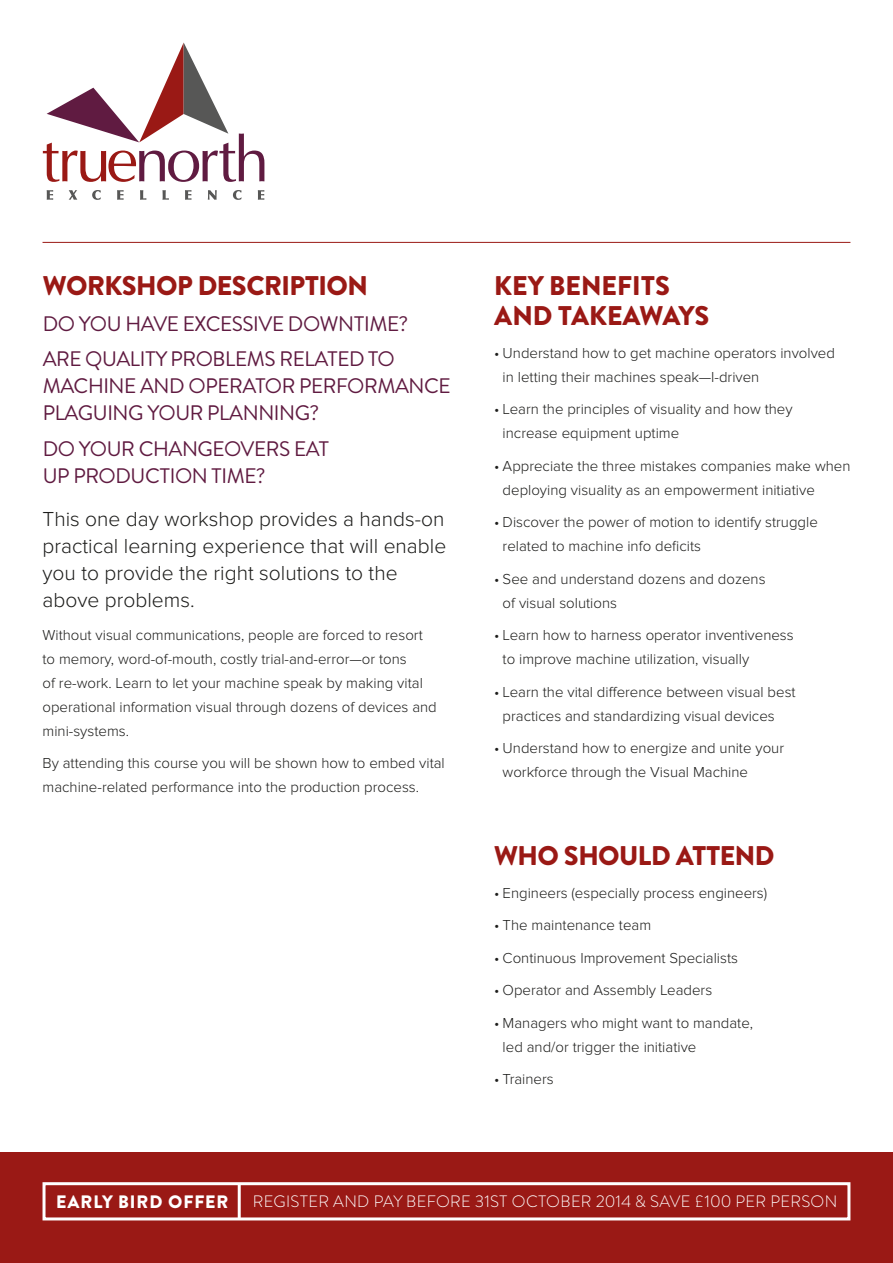
<style>
.page{position:relative;width:893px;height:1263px;background:#fff}
.page>*{position:absolute;margin:0;border:0;box-sizing:border-box;transform-origin:0 0}
.t1{font:900 27px "Brandon Text";letter-spacing:-.02em;color:#9a1915}
.t2{font:900 27px/30px "Brandon Text";color:#9a1915}
.t3{font:21px/27px "Brandon Text";letter-spacing:-.02em;color:#601b41}
.t4{font:300 21px/27px "Proxima Nova";color:#1d1d1b}
.t5{font:900 18px "Brandon Text";letter-spacing:.05em;color:#fff}
.t6{font:300 16.5px "Brandon Text";letter-spacing:.02em;color:#fff}
.t7{font:300 15px/24px "Proxima Nova";color:#1d1d1b}
</style>
<div class="page">
<div style="left:0;top:1152px;width:893px;height:111px;background:#9a1915"></div>
<div style="left:43px;top:1182px;width:807px;height:38px;border:3px solid #fff"></div>
<hr style="left:238px;top:1183px;width:3px;height:36px;background:#fff">
<svg style="left:47px;top:190px;width:6px;height:10px"></svg>
<svg style="left:69px;top:190px;width:8px;height:10px"></svg>
<svg style="left:92px;top:190px;width:9px;height:10px"></svg>
<svg style="left:117px;top:190px;width:7px;height:10px"></svg>
<svg style="left:140px;top:190px;width:6px;height:10px"></svg>
<svg style="left:162px;top:190px;width:7px;height:10px"></svg>
<svg style="left:185px;top:190px;width:7px;height:10px"></svg>
<svg style="left:208px;top:190px;width:9px;height:10px"></svg>
<svg style="left:233px;top:190px;width:9px;height:10px"></svg>
<svg style="left:258px;top:190px;width:6px;height:10px"></svg>
<svg style="left:43px;top:43px;width:221px;height:139px"></svg>
<hr style="left:43px;top:242px;width:807px;height:1px;background:#9a1915">
<h1 class="t1" style="left:43px;top:267px;width:327px">WORKSHOP DESCRIPTION</h1>
<h2 class="t3" style="left:43px;top:305px;width:367px;line-height:35.5px">DO YOU HAVE EXCESSIVE DOWNTIME?<br>ARE QUALITY PROBLEMS RELATED TO</h2>
<h2 class="t3" style="left:43px;top:372px;width:409px">MACHINE AND OPERATOR PERFORMANCE<br>PLAGUING YOUR PLANNING?</h2>
<h2 class="t3" style="left:43px;top:434px;width:288px">DO YOUR CHANGEOVERS EAT<br>UP PRODUCTION TIME?</h2>
<h2 class="t4" style="left:43px;top:506px;width:405px">This one day workshop provides a hands-on practical learning experience that will enable you to provide the right solutions to the above problems.</h2>
<p class="t7" style="left:43px;top:623px;width:396px">Without visual communications, people are forced to resort to memory, word-of-mouth, costly trial-and-error—or tons<br>of re-work. Learn to let your machine speak by making vital operational information visual through dozens of devices and mini-systems.</p>
<p class="t7" style="left:43px;top:752px;width:404px">By attending this course you will be shown how to embed vital machine-related performance into the production process.</p>
<h1 class="t2" style="left:494px;top:270px;width:217px">KEY BENEFITS<br>AND TAKEAWAYS</h1>
<p class="t7" style="left:503px;top:341px;width:334px;text-indent:-9px">• Understand how to get machine operators involved in letting their machines speak—I-driven</p>
<p class="t7" style="left:503px;top:397px;width:291px;text-indent:-9px">• Learn the principles of visuality and how they increase equipment uptime</p>
<p class="t7" style="left:503px;top:454px;width:349px;text-indent:-9px">• Appreciate the three mistakes companies make when deploying visuality as an empowerment initiative</p>
<p class="t7" style="left:503px;top:510px;width:317px;text-indent:-9px">• Discover the power of motion to identify struggle related to machine info deficits</p>
<p class="t7" style="left:503px;top:567px;width:264px;text-indent:-9px">• See and understand dozens and dozens of visual solutions</p>
<p class="t7" style="left:503px;top:623px;width:293px;text-indent:-9px">• Learn how to harness operator inventiveness to improve machine utilization, visually</p>
<p class="t7" style="left:503px;top:680px;width:295px;text-indent:-9px">• Learn the vital difference between visual best practices and standardizing visual devices</p>
<p class="t7" style="left:503px;top:737px;width:283px;text-indent:-9px">• Understand how to energize and unite your workforce through the Visual Machine</p>
<h1 class="t1" style="left:494px;top:837px;width:282px">WHO SHOULD ATTEND</h1>
<p class="t7" style="left:494px;top:881px;width:275px">• Engineers (especially process engineers)</p>
<p class="t7" style="left:494px;top:913px;width:159px">• The maintenance team</p>
<p class="t7" style="left:494px;top:946px;width:245px">• Continuous Improvement Specialists</p>
<p class="t7" style="left:494px;top:978px;width:220px">• Operator and Assembly Leaders</p>
<p class="t7" style="left:503px;top:1011px;width:252px;text-indent:-9px">• Managers who might want to mandate, led and/or trigger the initiative</p>
<p class="t7" style="left:494px;top:1067px;width:61px">• Trainers</p>
<p class="t5" style="left:56px;top:1189px;width:174px">EARLY BIRD OFFER</p>
<p class="t6" style="left:253px;top:1189px;width:586px">REGISTER AND PAY BEFORE 31ST OCTOBER 2014 &amp; SAVE £100 PER PERSON</p>
</div>
